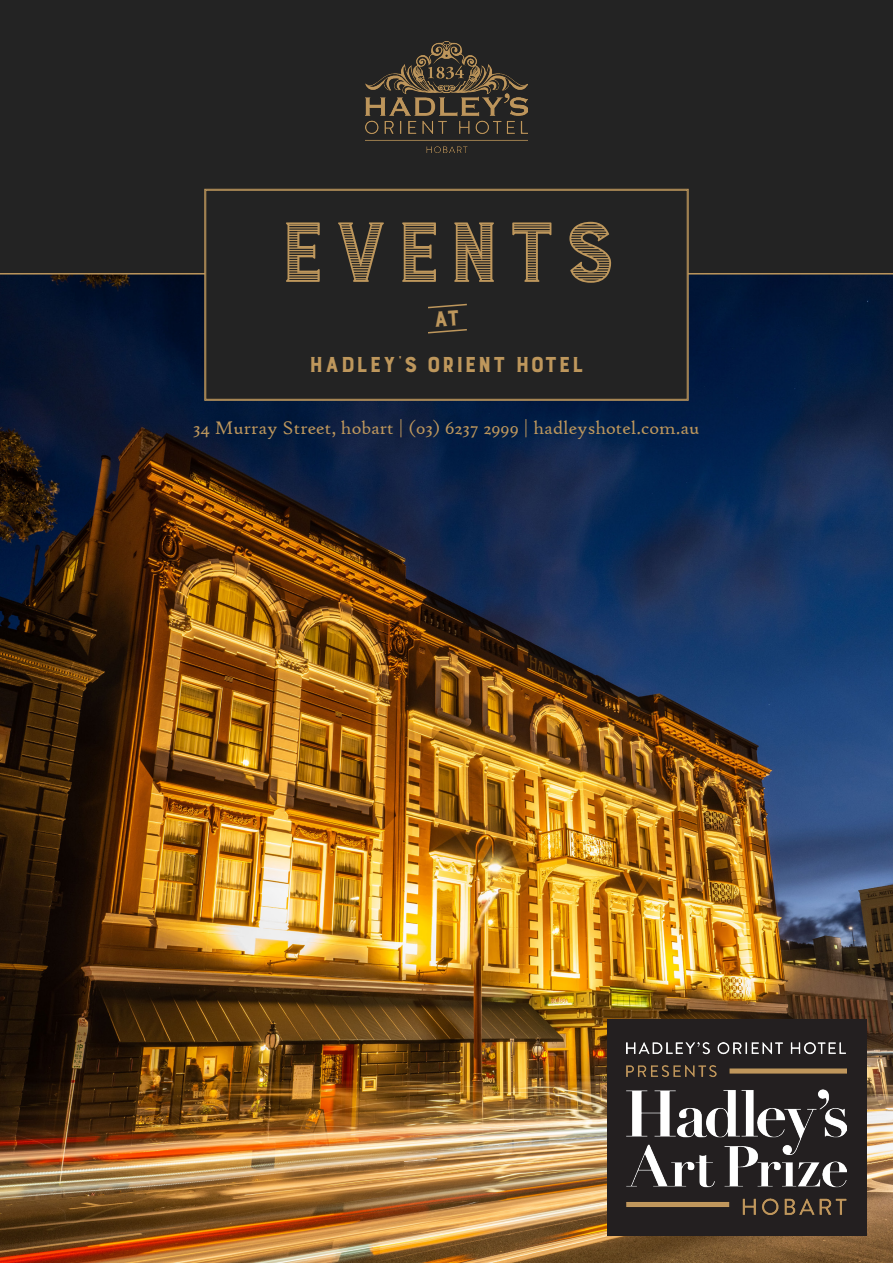
<style>
.page{position:relative;width:893px;height:1263px;background:#fff}
.page>*{position:absolute;margin:0;border:0;box-sizing:border-box;transform-origin:0 0}
.t1{font:112.5px "Burford Stripes B";color:#be975c}
.t2{font:28.5px "Burford Base";color:#be975c}
.t3{font:19.5px "High Tower Text";color:#be975c}
</style>
<div class="page">
<img style="left:0;top:274px;width:893px;height:989px">
<div style="left:607px;top:1020px;width:260px;height:216px;background:#231f20"></div>
<img style="left:627px;top:1042px;width:219px;height:172px">
<div style="left:0;top:0;width:893px;height:274px;background:#232323"></div>
<img style="left:366px;top:42px;width:161px;height:111px">
<div style="left:204px;top:189px;width:485px;height:212px;background:#232323"></div>
<div style="left:206px;top:190px;width:481px;height:210px;border:1px solid #be975c"></div>
<svg style="left:426px;top:303px;width:42px;height:31px"></svg>
<p class="t1" style="left:276px;top:194px;width:343px">EVENTS</p>
<p class="t2" style="left:309px;top:350px;width:277px">HADLEY’S ORIENT HOTEL</p>
<p class="t3" style="left:193px;top:416px;width:508px">34 Murray Street, hobart | (03) 6237 2999 | hadleyshotel.com.au</p>
</div>
